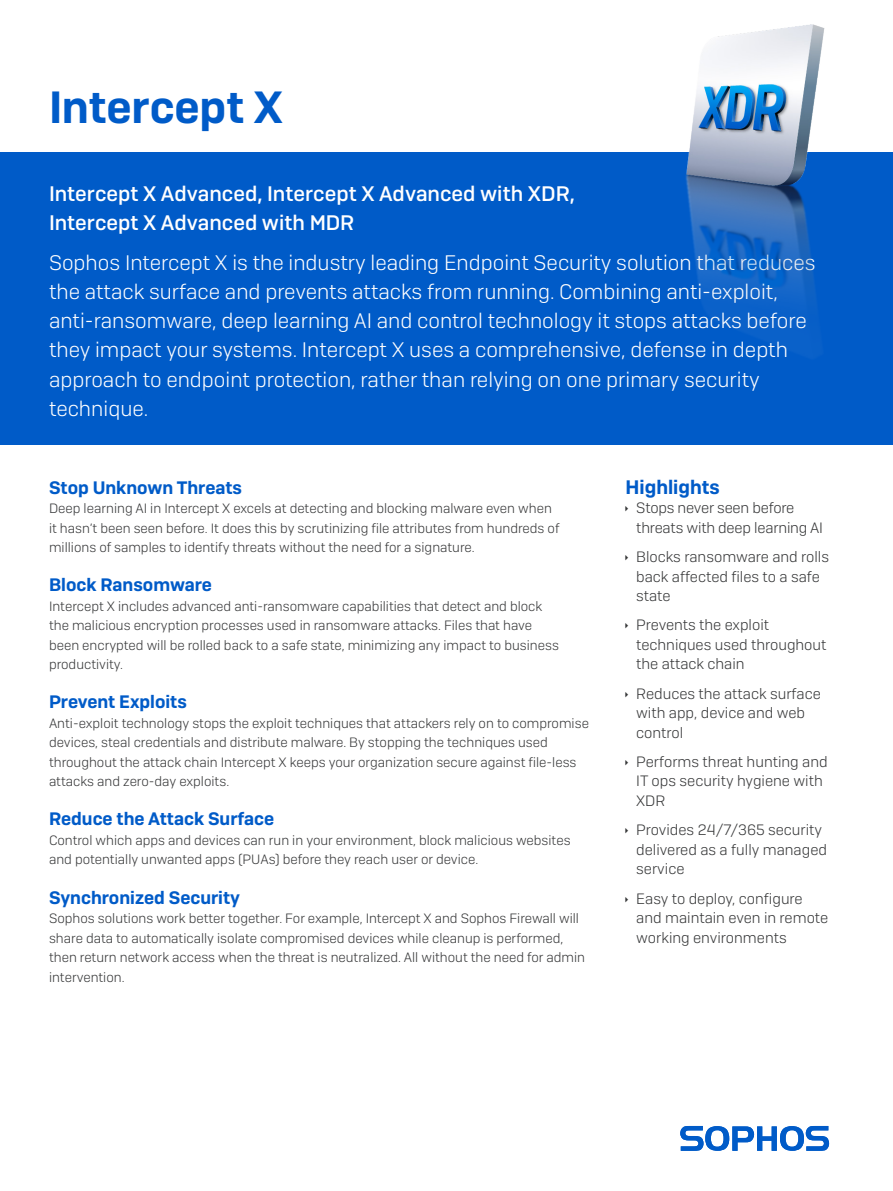
<style>
.page{position:relative;width:893px;height:1191px;background:#fff}
.page>*{position:absolute;margin:0;border:0;box-sizing:border-box;transform-origin:0 0}
.t1{font:600 45px "Sophos Sans";color:#005bc8}
.Intro_copy{font:300 21px/29.2px "Sophos Sans";color:#fff}
.Intro_copy-2{font:500 21px/29.2px "Sophos Sans";color:#fff}
.Subheading_1{font:600 19.5px "Sophos Sans";color:#005bc8}
.Subheading_1-2{font:600 18px "Sophos Sans";color:#005bc8}
.t2{font:300 15px/19.5px "Sophos Sans";color:#363738}
.Body_Copy{font:300 13.5px/19.5px "Sophos Sans";color:#363738}
</style>
<div class="page">
<div style="left:0;top:152px;width:893px;height:293px;background:#005bc8"></div>
<svg style="left:680px;top:1126px;width:149px;height:24px"></svg>
<img style="left:686px;top:24px;width:139px;height:318px">
<p class="t1" style="left:49px;top:80px;width:235px">Intercept X</p>
<p class="Intro_copy-2" style="left:49px;top:179px;width:528px">Intercept X Advanced, Intercept X Advanced with XDR,<br>Intercept X Advanced with MDR</p>
<p class="Intro_copy" style="left:49px;top:247px;width:768px">Sophos Intercept X is the industry leading Endpoint Security solution that reduces the attack surface and prevents attacks from running. Combining anti-exploit, anti-ransomware, deep learning AI and control technology it stops attacks before they impact your systems. Intercept X uses a comprehensive, defense in depth approach to endpoint protection, rather than relying on one primary security technique.</p>
<p class="Subheading_1-2" style="left:49px;top:476px;width:195px">Stop Unknown Threats</p>
<p class="Body_Copy" style="left:49px;top:498px;width:512px">Deep learning AI in Intercept X excels at detecting and blocking malware even when it hasn’t been seen before. It does this by scrutinizing file attributes from hundreds of millions of samples to identify threats without the need for a signature.</p>
<p class="Subheading_1-2" style="left:49px;top:574px;width:164px">Block Ransomware</p>
<p class="Body_Copy" style="left:49px;top:596px;width:511px">Intercept X includes advanced anti-ransomware capabilities that detect and block the malicious encryption processes used in ransomware attacks. Files that have been encrypted will be rolled back to a safe state, minimizing any impact to business productivity.</p>
<p class="Subheading_1-2" style="left:49px;top:691px;width:139px">Prevent Exploits</p>
<p class="Body_Copy" style="left:49px;top:713px;width:541px">Anti-exploit technology stops the exploit techniques that attackers rely on to compromise devices, steal credentials and distribute malware. By stopping the techniques used throughout the attack chain Intercept X keeps your organization secure against file-less attacks and zero-day exploits.</p>
<p class="Subheading_1-2" style="left:49px;top:808px;width:227px">Reduce the Attack Surface</p>
<p class="Body_Copy" style="left:49px;top:830px;width:523px">Control which apps and devices can run in your environment, block malicious websites and potentially unwanted apps (PUAs) before they reach user or device.</p>
<p class="Subheading_1-2" style="left:49px;top:886px;width:193px">Synchronized Security</p>
<p class="Body_Copy" style="left:49px;top:908px;width:538px">Sophos solutions work better together. For example, Intercept X and Sophos Firewall will share data to automatically isolate compromised devices while cleanup is performed, then return network access when the threat is neutralized. All without the need for admin intervention.</p>
<p class="Subheading_1" style="left:626px;top:475px;width:96px">Highlights</p>
<p class="t2" style="left:636px;top:498px;width:188px">Stops never seen before threats with deep learning AI</p>
<p class="t2" style="left:636px;top:547px;width:194px">Blocks ransomware and rolls back affected files to a safe state</p>
<p class="t2" style="left:636px;top:615px;width:192px">Prevents the exploit techniques used throughout the attack chain</p>
<p class="t2" style="left:636px;top:683px;width:186px">Reduces the attack surface with app, device and web control</p>
<p class="t2" style="left:636px;top:751px;width:193px">Performs threat hunting and<br>IT ops security hygiene with<br>XDR</p>
<p class="t2" style="left:636px;top:820px;width:192px">Provides 24/7/365 security delivered as a fully managed service</p>
<p class="t2" style="left:636px;top:888px;width:194px">Easy to deploy, configure and maintain even in remote working environments</p>
</div>
